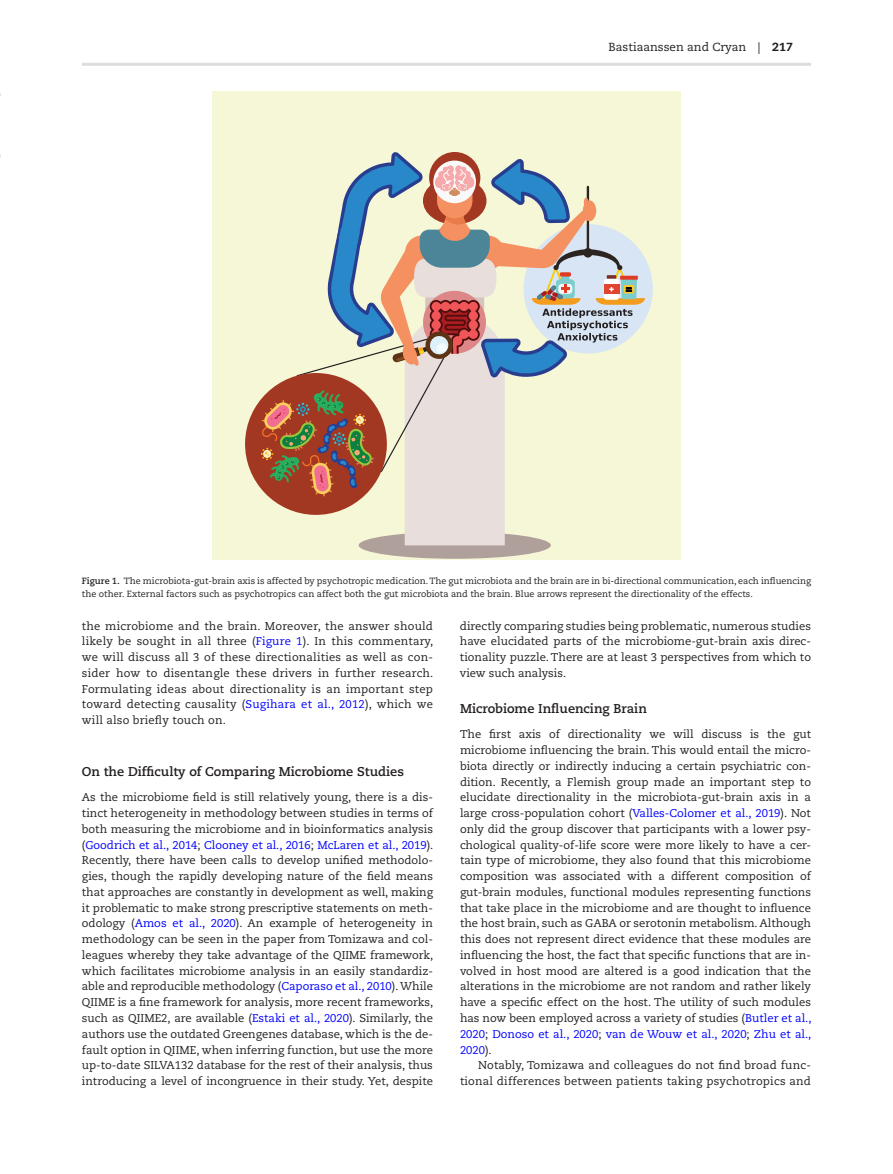
<style>
.page{position:relative;width:893px;height:1174px;background:#fff}
.page>*{position:absolute;margin:0;border:0;box-sizing:border-box;transform-origin:0 0}
.t1{font:700 12.75px "Caecilia LT Std";color:#231f20}
.t2{font:11.7px "Caecilia LT Std";color:#231f20}
.t3{font:11.25px/15.8px "Caecilia LT Std";color:#231f20;text-align:justify}
.t4{font:11.25px/15.8px "Caecilia LT Std";letter-spacing:.02em;color:#231f20;text-align:right}
.t5{font:9px/13.5px "Caecilia LT Std";color:#231f20}
.s1{font-weight:800}
.s2{font-weight:700}
.s3{color:#00f}
</style>
<div class="page">
<hr style="left:82px;top:63px;width:729px;height:3px;background:#dcdddf">
<div style="left:212px;top:92px;width:468px;height:468px;background:#f5f7d6"></div>
<div style="left:524px;top:224px;width:129px;height:129px;background:#d7e5f4;border-radius:50%"></div>
<div style="left:359px;top:532px;width:192px;height:27px;background:#afa09b;border-radius:50%"></div>
<svg style="left:244px;top:149px;width:401px;height:396px;background:#d2cab9"></svg>
<p class="t2" style="left:608px;top:40px;width:186px">Bastiaanssen and Cryan | <span class="s1">217</span></p>
<p class="t5" style="left:82px;top:574px;width:731px"><span class="s2">Figure 1.</span> The microbiota-gut-brain axis is affected by psychotropic medication. The gut microbiota and the brain are in bi-directional communication, each influencing the other. External factors such as psychotropics can affect both the gut microbiota and the brain. Blue arrows represent the directionality of the effects.</p>
<p class="t3" style="left:82px;top:618px;width:353px">the microbiome and the brain. Moreover, the answer should likely be sought in all three (<span class="s3">Figure 1</span>). In this commentary, we will discuss all 3 of these directionalities as well as con&shy;sider how to disentangle these drivers in further research.<br>Formulating ideas about directionality is an important step toward detecting causality (<span class="s3">Sugihara et al., 2012</span>), which we will also briefly touch on.</p>
<p class="t1" style="left:82px;top:764px;width:323px">On the Difficulty of Comparing Microbiome Studies</p>
<p class="t3" style="left:82px;top:790px;width:353px">As the microbiome field is still relatively young, there is a dis&shy;tinct heterogeneity in methodology between studies in terms of both measuring the microbiome and in bioinformatics analysis (<span class="s3">Goodrich et al., 2014</span>; <span class="s3">Clooney et al., 2016</span>; <span class="s3">McLaren et al., 2019</span>).<br>Recently, there have been calls to develop unified methodolo&shy;gies, though the rapidly developing nature of the field means that approaches are constantly in development as well, making it problematic to make strong prescriptive statements on meth&shy;odology (<span class="s3">Amos et al., 2020</span>). An example of heterogeneity in methodology can be seen in the paper from Tomizawa and col&shy;leagues whereby they take advantage of the QIIME framework, which facilitates microbiome analysis in an easily standardiz&shy;able and reproducible methodology (<span class="s3">Caporaso et al., 2010</span>). While QIIME is a fine framework for analysis, more recent frameworks, such as QIIME2, are available (<span class="s3">Estaki et al., 2020</span>). Similarly, the authors use the outdated Greengenes database, which is the de&shy;fault option in QIIME, when inferring function, but use the more up-to-date SILVA132 database for the rest of their analysis, thus introducing a level of incongruence in their study. Yet, despite</p>
<p class="t3" style="left:460px;top:618px;width:353px">directly comparing studies being problematic, numerous studies have elucidated parts of the microbiome-gut-brain axis direc&shy;tionality puzzle. There are at least 3 perspectives from which to view such analysis.</p>
<p class="t1" style="left:460px;top:701px;width:188px">Microbiome Influencing Brain</p>
<p class="t3" style="left:460px;top:727px;width:353px">The first axis of directionality we will discuss is the gut microbiome influencing the brain. This would entail the micro&shy;biota directly or indirectly inducing a certain psychiatric con&shy;dition. Recently, a Flemish group made an important step to elucidate directionality in the microbiota-gut-brain axis in a large cross-population cohort (<span class="s3">Valles-Colomer et al., 2019</span>). Not only did the group discover that participants with a lower psy&shy;chological quality-of-life score were more likely to have a cer&shy;tain type of microbiome, they also found that this microbiome composition was associated with a different composition of gut-brain modules, functional modules representing functions that take place in the microbiome and are thought to influence the host brain, such as GABA or serotonin metabolism. Although this does not represent direct evidence that these modules are influencing the host, the fact that specific functions that are in&shy;volved in host mood are altered is a good indication that the alterations in the microbiome are not random and rather likely have a specific effect on the host. The utility of such modules has now been employed across a variety of studies (<span class="s3">Butler et al., 2020</span>; <span class="s3">Donoso et al., 2020</span>; <span class="s3">van de Wouw et al., 2020</span>; <span class="s3">Zhu et al., 2020</span>).</p>
<p class="t4" style="left:460px;top:1057px;width:352px">Notably, Tomizawa and colleagues do not find broad func&shy;tional differences between patients taking psychotropics and</p>
</div>
